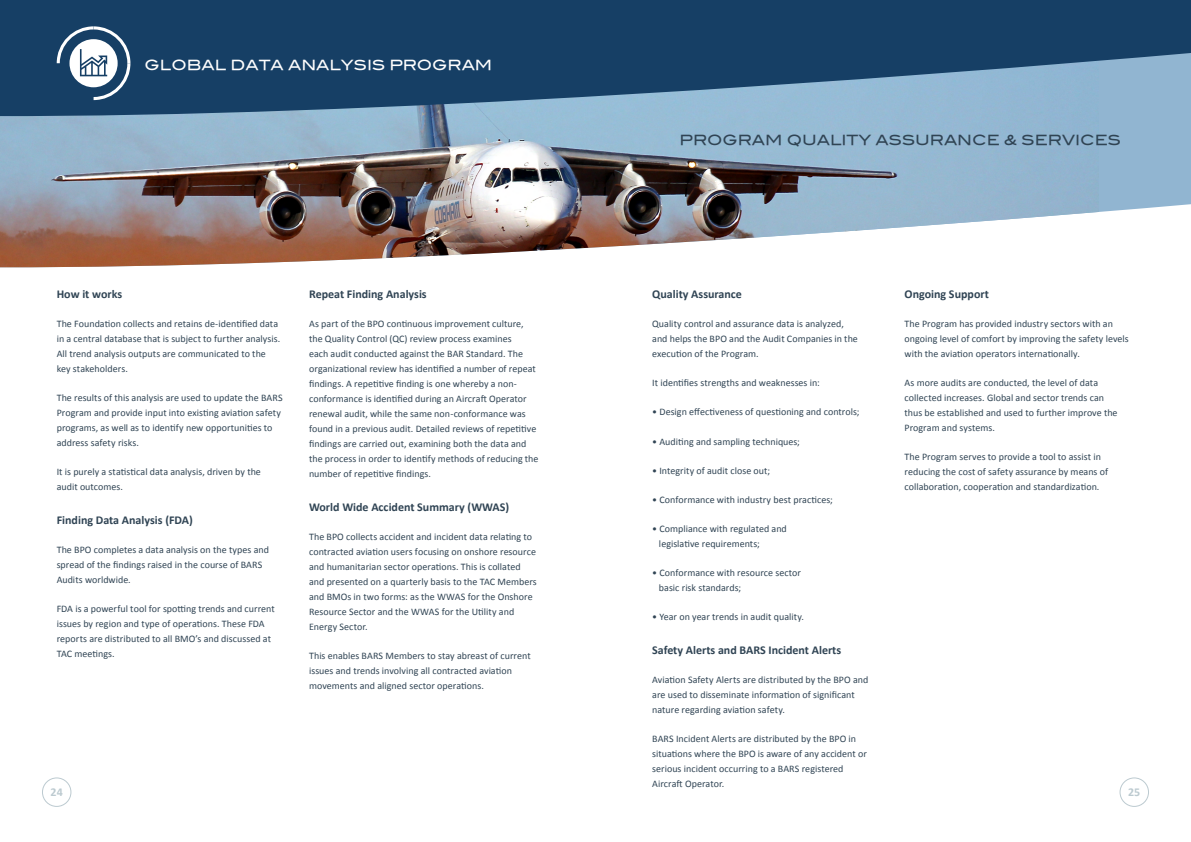
<style>
.page{position:relative;width:1191px;height:842px;background:#fff}
.page>*{position:absolute;margin:0;border:0;box-sizing:border-box;transform-origin:0 0}
.Headline{font:14px "Blair Md ITCTT Medium";color:#304454}
.Headline-2{font:14px "Blair Md ITCTT Medium";color:#fff}
.Sub_Header{font:700 12px "Calibri";color:#304454}
.Body{font:700 12px "Calibri";color:#304454}
.t1{font:700 12px "Calibri";color:#bccad0}
.Body-2{font:10px/15px "Calibri";letter-spacing:.005em;color:#304454}
</style>
<div class="page">
<div style="left:1098px;top:117px;width:93px;height:95px;background:#91b5d1"></div>
<img style="left:0;top:117px;width:1098px;height:151px">
<div style="left:42px;top:777px;width:29px;height:30px;border:1px solid #bccad0;border-radius:50%"></div>
<div style="left:1119px;top:777px;width:30px;height:30px;border:1px solid #bccad0;border-radius:50%"></div>
<svg style="left:0;top:0;width:1191px;height:117px;background:#31597d"></svg>
<svg style="left:57px;top:26px;width:73px;height:74px"></svg>
<p class="Headline-2" style="left:145px;top:54px;width:349px">GLOBAL DATA ANALYSIS PROGRAM</p>
<p class="Headline" style="left:679px;top:129px;width:443px">PROGRAM QUALITY ASSURANCE &amp; SERVICES</p>
<p class="Body" style="left:57px;top:286px;width:67px">How it works</p>
<p class="Body-2" style="left:57px;top:316px;width:225px">The Foundation collects and retains de-identified data in a central database that is subject to further analysis.<br>All trend analysis outputs are communicated to the key stakeholders.</p>
<p class="Body-2" style="left:57px;top:390px;width:227px">The results of this analysis are used to update the BARS Program and provide input into existing aviation safety programs, as well as to identify new opportunities to address safety risks.</p>
<p class="Body-2" style="left:57px;top:465px;width:206px">It is purely a statistical data analysis, driven by the audit outcomes.</p>
<p class="Body" style="left:57px;top:512px;width:138px">Finding Data Analysis (FDA)</p>
<p class="Body-2" style="left:57px;top:542px;width:214px">The BPO completes a data analysis on the types and spread of the findings raised in the course of BARS<br>Audits worldwide.</p>
<p class="Body-2" style="left:57px;top:601px;width:220px">FDA is a powerful tool for spotting trends and current issues by region and type of operations. These FDA reports are distributed to all BMO’s and discussed at TAC meetings.</p>
<p class="Body" style="left:652px;top:286px;width:91px">Quality Assurance</p>
<p class="Body-2" style="left:652px;top:316px;width:207px">Quality control and assurance data is analyzed, and helps the BPO and the Audit Companies in the execution of the Program.</p>
<p class="Body-2" style="left:652px;top:375px;width:169px">It identifies strengths and weaknesses in:</p>
<p class="Body-2" style="left:652px;top:405px;width:209px">• Design effectiveness of questioning and controls;</p>
<p class="Body-2" style="left:652px;top:434px;width:149px">• Auditing and sampling techniques;</p>
<p class="Body-2" style="left:652px;top:463px;width:119px">• Integrity of audit close out;</p>
<p class="Body-2" style="left:652px;top:492px;width:182px">• Conformance with industry best practices;</p>
<p class="Body-2" style="left:659px;top:521px;width:129px;text-indent:-7px">• Compliance with regulated and legislative requirements;</p>
<p class="Body-2" style="left:659px;top:565px;width:144px;text-indent:-7px">• Conformance with resource sector basic risk standards;</p>
<p class="Body-2" style="left:652px;top:610px;width:153px">• Year on year trends in audit quality.</p>
<p class="Sub_Header" style="left:652px;top:642px;width:191px">Safety Alerts and BARS Incident Alerts</p>
<p class="Body-2" style="left:652px;top:672px;width:218px">Aviation Safety Alerts are distributed by the BPO and are used to disseminate information of significant nature regarding aviation safety.</p>
<p class="Body-2" style="left:652px;top:731px;width:216px">BARS Incident Alerts are distributed by the BPO in situations where the BPO is aware of any accident or serious incident occurring to a BARS registered Aircraft Operator.</p>
<p class="Sub_Header" style="left:904px;top:286px;width:86px">Ongoing Support</p>
<p class="Body-2" style="left:904px;top:316px;width:226px">The Program has provided industry sectors with an ongoing level of comfort by improving the safety levels with the aviation operators internationally.</p>
<p class="Body-2" style="left:904px;top:375px;width:214px">As more audits are conducted, the level of data collected increases. Global and sector trends can thus be established and used to further improve the Program and systems.</p>
<p class="Body-2" style="left:904px;top:450px;width:205px">The Program serves to provide a tool to assist in reducing the cost of safety assurance by means of collaboration, cooperation and standardization.</p>
<p class="Sub_Header" style="left:309px;top:286px;width:119px">Repeat Finding Analysis</p>
<p class="Body-2" style="left:309px;top:317px;width:231px">As part of the BPO continuous improvement culture, the Quality Control (QC) review process examines<br>each audit conducted against the BAR Standard. The organizational review has identified a number of repeat findings. A repetitive finding is one whereby a non&shy;conformance is identified during an Aircraft Operator renewal audit, while the same non-conformance was found in a previous audit. Detailed reviews of repetitive findings are carried out, examining both the data and the process in order to identify methods of reducing the number of repetitive findings.</p>
<p class="Sub_Header" style="left:309px;top:499px;width:202px">World Wide Accident Summary (WWAS)</p>
<p class="Body-2" style="left:309px;top:529px;width:229px">The BPO collects accident and incident data relating to contracted aviation users focusing on onshore resource and humanitarian sector operations. This is collated and presented on a quarterly basis to the TAC Members and BMOs in two forms: as the WWAS for the Onshore Resource Sector and the WWAS for the Utility and Energy Sector.</p>
<p class="Body-2" style="left:309px;top:648px;width:223px">This enables BARS Members to stay abreast of current issues and trends involving all contracted aviation movements and aligned sector operations.</p>
<p class="t1" style="left:51px;top:784px;width:14px">24</p>
<p class="t1" style="left:1128px;top:784px;width:14px">25</p>
</div>
